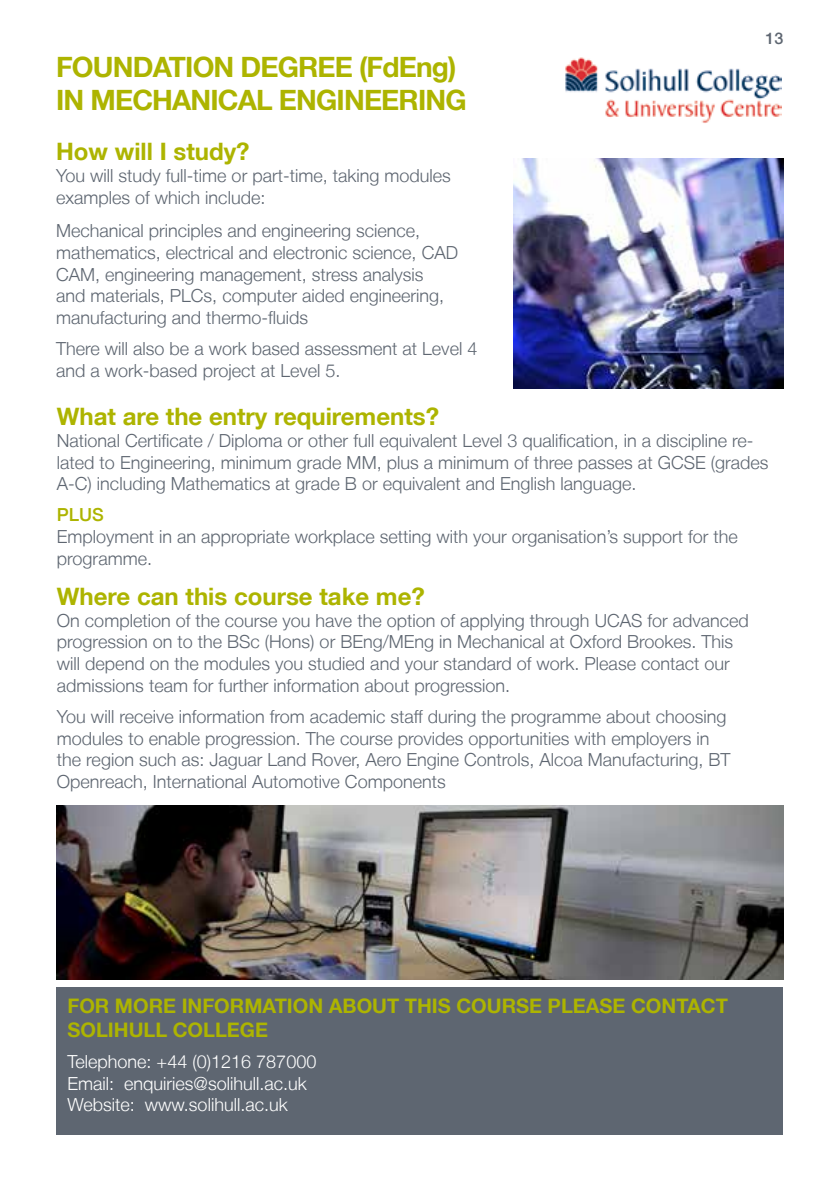
<style>
.page{position:relative;width:840px;height:1191px;background:#fff}
.page>*{position:absolute;margin:0;border:0;box-sizing:border-box;transform-origin:0 0}
.t1{font:700 28px/33.6px "Helvetica Neue LT";letter-spacing:-.03em;color:#adb400}
.t2{font:700 24px "Helvetica Neue LT";color:#adb400}
.t3{font:700 20px/24px "Helvetica Neue LT";color:#adb400}
.t4{font:300 18px/21.6px "Helvetica Neue LT";color:#5e6671}
.t5{font:300 18px/21.6px "Helvetica Neue LT";color:#fff}
.t6{font:500 18px "Helvetica Neue LT";color:#adb400}
.t7{font:500 16px "Helvetica Neue LT";color:#5e6671}
</style>
<div class="page">
<div style="left:56px;top:986px;width:726px;height:148px;background:#5e6671"></div>
<img style="left:565px;top:57px;width:216px;height:66px">
<img style="left:513px;top:159px;width:269px;height:229px">
<img style="left:56px;top:805px;width:726px;height:174px">
<h1 class="t1" style="left:56px;top:49px;width:412px">FOUNDATION DEGREE (FdEng)<br>IN MECHANICAL ENGINEERING</h1>
<h2 class="t2" style="left:56px;top:137px;width:195px">How will I study?</h2>
<p class="t4" style="left:56px;top:164px;width:396px">You will study full-time or part-time, taking modules examples of which include:</p>
<p class="t4" style="left:56px;top:220px;width:403px">Mechanical principles and engineering science, mathematics, electrical and electronic science, CAD CAM, engineering management, stress analysis<br>and materials, PLCs, computer aided engineering, manufacturing and thermo-fluids</p>
<p class="t4" style="left:56px;top:337px;width:422px">There will also be a work based assessment at Level 4 and a work-based project at Level 5.</p>
<p class="t7" style="left:765px;top:29px;width:19px">13</p>
<h2 class="t2" style="left:57px;top:402px;width:383px">What are the entry requirements?</h2>
<p class="t4" style="left:57px;top:429px;width:712px">National Certificate / Diploma or other full equivalent Level 3 qualification, in a discipline re&shy;lated to Engineering, minimum grade MM, plus a minimum of three passes at GCSE (grades<br>A-C) including Mathematics at grade B or equivalent and English language.</p>
<p class="t6" style="left:57px;top:504px;width:48px">PLUS</p>
<p class="t4" style="left:57px;top:525px;width:682px">Employment in an appropriate workplace setting with your organisation’s support for the programme.</p>
<h2 class="t2" style="left:57px;top:582px;width:369px">Where can this course take me?</h2>
<p class="t4" style="left:57px;top:609px;width:693px">On completion of the course you have the option of applying through UCAS for advanced progression on to the BSc (Hons) or BEng/MEng in Mechanical at Oxford Brookes. This will depend on the modules you studied and your standard of work. Please contact our admissions team for further information about progression.</p>
<p class="t4" style="left:57px;top:705px;width:674px">You will receive information from academic staff during the programme about choosing modules to enable progression. The course provides opportunities with employers in the region such as: Jaguar Land Rover, Aero Engine Controls, Alcoa Manufacturing, BT Openreach, International Automotive Components</p>
<p class="t3" style="left:67px;top:993px;width:661px">FOR MORE INFORMATION ABOUT THIS COURSE PLEASE CONTACT<br>SOLIHULL COLLEGE</p>
<p class="t5" style="left:67px;top:1050px;width:250px">Telephone: +44 (0)1216 787000<br>Email: enquiries@solihull.ac.uk<br>Website: www.solihull.ac.uk</p>
</div>
